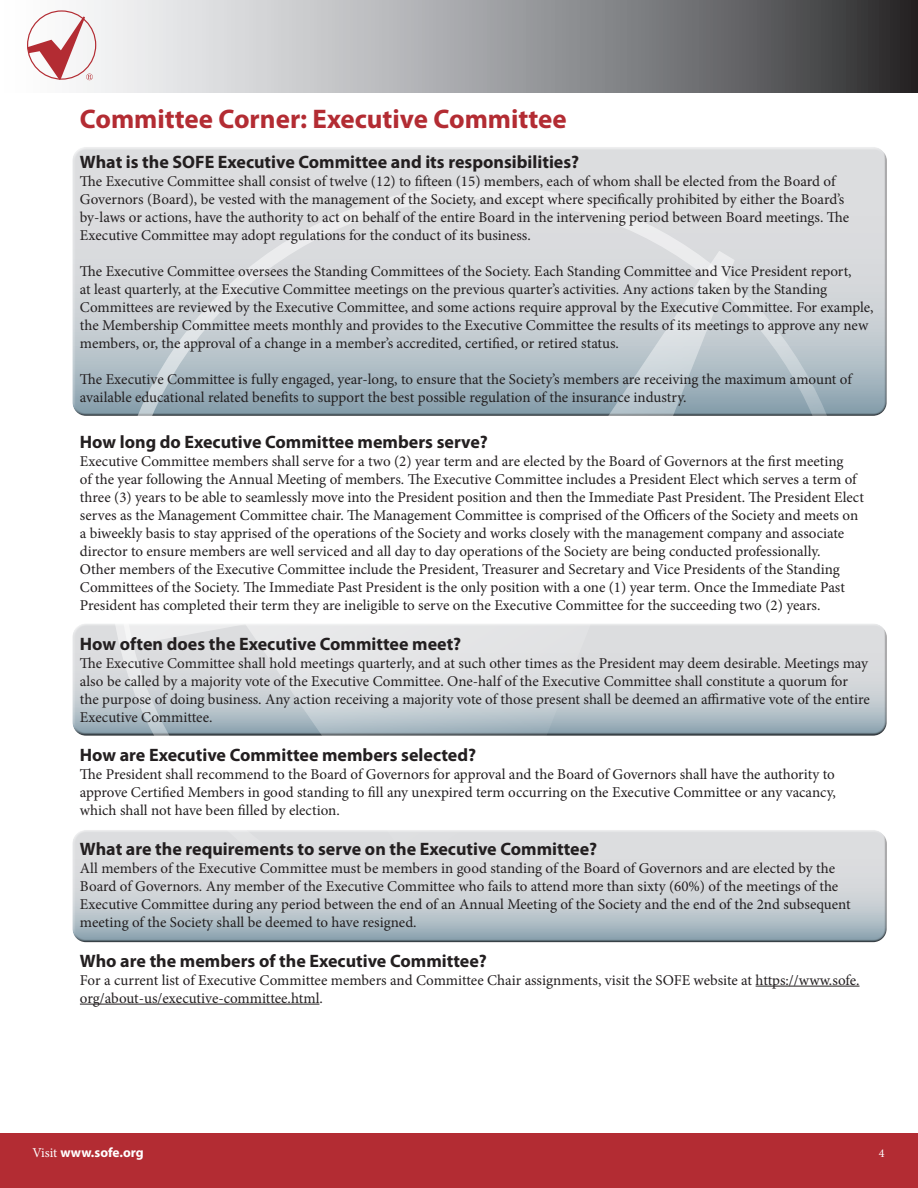
<style>
.page{position:relative;width:918px;height:1188px;background:#fff}
.page>*{position:absolute;margin:0;border:0;box-sizing:border-box;transform-origin:0 0}
.Headline{font:700 27px "Myriad Pro";color:#b32c33}
.Subhead_1{font:700 18px "Myriad Pro";color:#231f20}
.Subhead_1-2{font:15px/18px "Minion Pro";color:#231f20}
.Body_text_No_Indent{font:15px/18px "Minion Pro";color:#231f20}
.t1{font:700 13.5px "Myriad Pro";color:#fff}
.t2{font:12px "Minion Pro";color:#fff}
.s1{font-family:"Minion Pro";font-weight:400}
</style>
<div class="page">
<div style="left:0;top:1133px;width:918px;height:55px;background:#b32c33"></div>
<svg style="left:27px;top:0;width:891px;height:93px;background:#9b9b9e"></svg>
<svg style="left:28px;top:16px;width:65px;height:64px"></svg>
<div style="left:72px;top:834px;width:816px;height:108px;background:#231f20;opacity:.75"></div>
<div style="left:72px;top:628px;width:816px;height:108px;background:#231f20;opacity:.75"></div>
<div style="left:72px;top:145px;width:816px;height:265px;background:#fff;opacity:.75"></div>
<div style="left:72px;top:151px;width:816px;height:266px;background:#231f20;opacity:.75"></div>
<svg style="left:115px;top:251px;width:620px;height:683px"></svg>
<svg style="left:746px;top:866px;width:71px;height:71px;background:#c3cbd0"></svg>
<hr style="left:756px;top:986px;width:104px;height:1px;background:#231f20">
<hr style="left:80px;top:1004px;width:239px;height:1px;background:#231f20">
<p class="Headline" style="left:80px;top:102px;width:488px">Committee Corner: Executive Committee</p>
<p class="Subhead_1" style="left:80px;top:150px;width:501px">What is the SOFE Executive Committee and its responsibilities?</p>
<p class="Subhead_1-2" style="left:80px;top:172px;width:771px">The Executive Committee shall consist of twelve (12) to fifteen (15) members, each of whom shall be elected from the Board of Governors (Board), be vested with the management of the Society, and except where specifically prohibited by either the Board’s by-laws or actions, have the authority to act on behalf of the entire Board in the intervening period between Board meetings. The Executive Committee may adopt regulations for the conduct of its business.</p>
<p class="Subhead_1-2" style="left:80px;top:262px;width:795px">The Executive Committee oversees the Standing Committees of the Society. Each Standing Committee and Vice President report,<br>at least quarterly, at the Executive Committee meetings on the previous quarter’s activities. Any actions taken by the Standing Committees are reviewed by the Executive Committee, and some actions require approval by the Executive Committee. For example, the Membership Committee meets monthly and provides to the Executive Committee the results of its meetings to approve any new members, or, the approval of a change in a member’s accredited, certified, or retired status.</p>
<p class="Body_text_No_Indent" style="left:80px;top:370px;width:773px">The Executive Committee is fully engaged, year-long, to ensure that the Society’s members are receiving the maximum amount of available educational related benefits to support the best possible regulation of the insurance industry.</p>
<p class="Subhead_1" style="left:80px;top:430px;width:410px">How long do Executive Committee members serve?</p>
<p class="Subhead_1-2" style="left:80px;top:452px;width:786px">Executive Committee members shall serve for a two (2) year term and are elected by the Board of Governors at the first meeting<br>of the year following the Annual Meeting of members. The Executive Committee includes a President Elect which serves a term of three (3) years to be able to seamlessly move into the President position and then the Immediate Past President. The President Elect serves as the Management Committee chair. The Management Committee is comprised of the Officers of the Society and meets on a biweekly basis to stay apprised of the operations of the Society and works closely with the management company and associate director to ensure members are well serviced and all day to day operations of the Society are being conducted professionally.<br>Other members of the Executive Committee include the President, Treasurer and Secretary and Vice Presidents of the Standing Committees of the Society. The Immediate Past President is the only position with a one (1) year term. Once the Immediate Past President has completed their term they are ineligible to serve on the Executive Committee for the succeeding two (2) years.</p>
<p class="Subhead_1" style="left:80px;top:632px;width:383px">How often does the Executive Committee meet?</p>
<p class="Subhead_1-2" style="left:80px;top:654px;width:791px">The Executive Committee shall hold meetings quarterly, and at such other times as the President may deem desirable. Meetings may also be called by a majority vote of the Executive Committee. One-half of the Executive Committee shall constitute a quorum for the purpose of doing business. Any action receiving a majority vote of those present shall be deemed an affirmative vote of the entire Executive Committee.</p>
<p class="Subhead_1" style="left:80px;top:744px;width:398px">How are Executive Committee members selected?</p>
<p class="Subhead_1-2" style="left:80px;top:766px;width:758px;text-align:justify">The President shall recommend to the Board of Governors for approval and the Board of Governors shall have the authority to approve Certified Members in good standing to fill any unexpired term occurring on the Executive Committee or any vacancy, which shall not have been filled by election.</p>
<p class="Subhead_1" style="left:80px;top:837px;width:519px">What are the requirements to serve on the Executive Committee?</p>
<p class="Subhead_1-2" style="left:80px;top:859px;width:772px">All members of the Executive Committee must be members in good standing of the Board of Governors and are elected by the Board of Governors. Any member of the Executive Committee who fails to attend more than sixty (60%) of the meetings of the Executive Committee during any period between the end of an Annual Meeting of the Society and the end of the 2nd subsequent meeting of the Society shall be deemed to have resigned.</p>
<p class="Subhead_1" style="left:80px;top:949px;width:408px">Who are the members of the Executive Committee?</p>
<p class="Subhead_1-2" style="left:80px;top:971px;width:781px">For a current list of Executive Committee members and Committee Chair assignments, visit the SOFE website at https://www.sofe. org/about-us/executive-committee.html.</p>
<p class="t1" style="left:32px;top:1144px;width:113px"><span class="s1">Visit</span> www.sofe.org</p>
<p class="t2" style="left:879px;top:1145px;width:7px">4</p>
</div>
